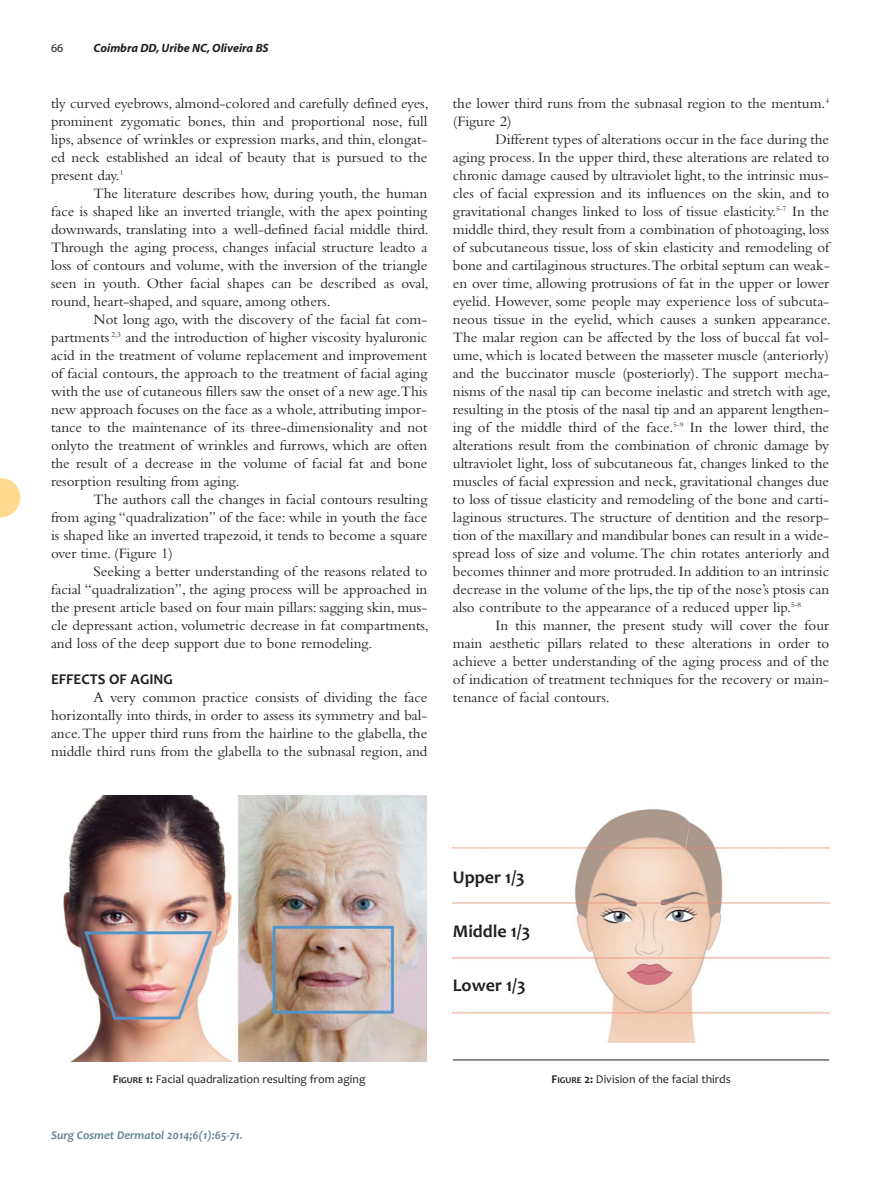
<style>
.page{position:relative;width:893px;height:1191px;background:#fff}
.page>*{position:absolute;margin:0;border:0;box-sizing:border-box;transform-origin:0 0}
.t1{font:700 18px "Candara";color:#231f20}
.t2{font:15px/18px "Bembo";color:#231f20;text-align:justify}
.t3{font:700 15px "Candara";color:#231f20}
.t4{font:12px "Candara";color:#231f20}
.t5{font:italic 700 12px "Candara";color:#688593}
.t6{font:italic 700 12px "Myriad";color:#231f20}
.t7{font:12px "Myriad";color:#231f20}
.s1{font-weight:700}
.s2{font-weight:700;font-size:9px}
</style>
<div class="page">
<svg style="left:0;top:478px;width:20px;height:39px"></svg>
<img style="left:63px;top:795px;width:364px;height:266px">
<img style="left:453px;top:809px;width:376px;height:233px">
<hr style="left:453px;top:1059px;width:376px;height:1px;background:#231f20">
<div style="left:453px;top:867px;width:117px;height:24px;background:#fff"></div>
<div style="left:453px;top:920px;width:117px;height:25px;background:#fff"></div>
<div style="left:453px;top:974px;width:117px;height:25px;background:#fff"></div>
<p class="t7" style="left:51px;top:44px;width:14px">66</p>
<p class="t6" style="left:94px;top:44px;width:177px">Coimbra DD, Uribe NC, Oliveira BS</p>
<p class="t2" style="left:51px;top:96px;width:379px">tly curved eyebrows, almond-colored and carefully defined eyes, prominent zygomatic bones, thin and proportional nose, full lips, absence of wrinkles or expression marks, and thin, elongat&shy;ed neck established an ideal of beauty that is pursued to the present day.<sup>1</sup></p>
<p class="t2" style="left:51px;top:186px;width:379px;text-indent:43px">The literature describes how, during youth, the human face is shaped like an inverted triangle, with the apex pointing downwards, translating into a well-defined facial middle third.<br>Through the aging process, changes infacial structure leadto a loss of contours and volume, with the inversion of the triangle seen in youth. Other facial shapes can be described as oval, round, heart-shaped, and square, among others.</p>
<p class="t2" style="left:51px;top:312px;width:378px;text-indent:43px">Not long ago, with the discovery of the facial fat com&shy;partments <sup>2,3</sup> and the introduction of higher viscosity hyaluronic acid in the treatment of volume replacement and improvement of facial contours, the approach to the treatment of facial aging with the use of cutaneous fillers saw the onset of a new age.This new approach focuses on the face as a whole, attributing impor&shy;tance to the maintenance of its three-dimensionality and not onlyto the treatment of wrinkles and furrows, which are often the result of a decrease in the volume of facial fat and bone resorption resulting from aging.</p>
<p class="t2" style="left:51px;top:492px;width:378px;text-indent:43px">The authors call the changes in facial contours resulting from aging “quadralization” of the face: while in youth the face is shaped like an inverted trapezoid, it tends to become a square over time. (Figure 1)</p>
<p class="t2" style="left:51px;top:564px;width:379px;text-indent:43px">Seeking a better understanding of the reasons related to facial “quadralization”, the aging process will be approached in the present article based on four main pillars: sagging skin, mus&shy;cle depressant action, volumetric decrease in fat compartments, and loss of the deep support due to bone remodeling.</p>
<p class="t3" style="left:51px;top:674px;width:123px">EFFECTS OF AGING</p>
<p class="t2" style="left:51px;top:690px;width:378px;text-indent:43px">A very common practice consists of dividing the face horizontally into thirds, in order to assess its symmetry and bal&shy;ance. The upper third runs from the hairline to the glabella, the middle third runs from the glabella to the subnasal region, and</p>
<p class="t2" style="left:453px;top:96px;width:378px">the lower third runs from the subnasal region to the mentum.<sup>4 </sup>(Figure 2)</p>
<p class="t2" style="left:453px;top:132px;width:379px;text-indent:43px">Different types of alterations occur in the face during the aging process. In the upper third, these alterations are related to chronic damage caused by ultraviolet light, to the intrinsic mus&shy;cles of facial expression and its influences on the skin, and to gravitational changes linked to loss of tissue elasticity.<sup>5-7</sup> In the middle third, they result from a combination of photoaging, loss of subcutaneous tissue, loss of skin elasticity and remodeling of bone and cartilaginous structures.The orbital septum can weak&shy;en over time, allowing protrusions of fat in the upper or lower eyelid. However, some people may experience loss of subcuta&shy;neous tissue in the eyelid, which causes a sunken appearance.<br>The malar region can be affected by the loss of buccal fat vol&shy;ume, which is located between the masseter muscle (anteriorly) and the buccinator muscle (posteriorly). The support mecha&shy;nisms of the nasal tip can become inelastic and stretch with age, resulting in the ptosis of the nasal tip and an apparent lengthen&shy;ing of the middle third of the face.<sup>5-9</sup> In the lower third, the alterations result from the combination of chronic damage by ultraviolet light, loss of subcutaneous fat, changes linked to the muscles of facial expression and neck, gravitational changes due to loss of tissue elasticity and remodeling of the bone and carti&shy;laginous structures. The structure of dentition and the resorp&shy;tion of the maxillary and mandibular bones can result in a wide&shy;spread loss of size and volume. The chin rotates anteriorly and becomes thinner and more protruded. In addition to an intrinsic decrease in the volume of the lips, the tip of the nose’s ptosis can also contribute to the appearance of a reduced upper lip.<sup>5-8</sup></p>
<p class="t2" style="left:453px;top:618px;width:378px;text-indent:43px">In this manner, the present study will cover the four main aesthetic pillars related to these alterations in order to achieve a better understanding of the aging process and of the of indication of treatment techniques for the recovery or main&shy;tenance of facial contours.</p>
<p class="t1" style="left:453px;top:871px;width:73px">Upper 1/3</p>
<p class="t1" style="left:453px;top:924px;width:79px">Middle 1/3</p>
<p class="t1" style="left:453px;top:978px;width:74px">Lower 1/3</p>
<p class="t4" style="left:113px;top:1074px;width:254px"><span class="s1">F</span><span class="s2">IGURE</span> <span class="s1">1:</span> Facial quadralization resulting from aging</p>
<p class="t4" style="left:551px;top:1074px;width:181px"><span class="s1">F</span><span class="s2">IGURE</span> <span class="s1">2:</span> Division of the facial thirds</p>
<p class="t5" style="left:51px;top:1128px;width:193px">Surg Cosmet Dermatol 2014;6(1):65-71.</p>
</div>
